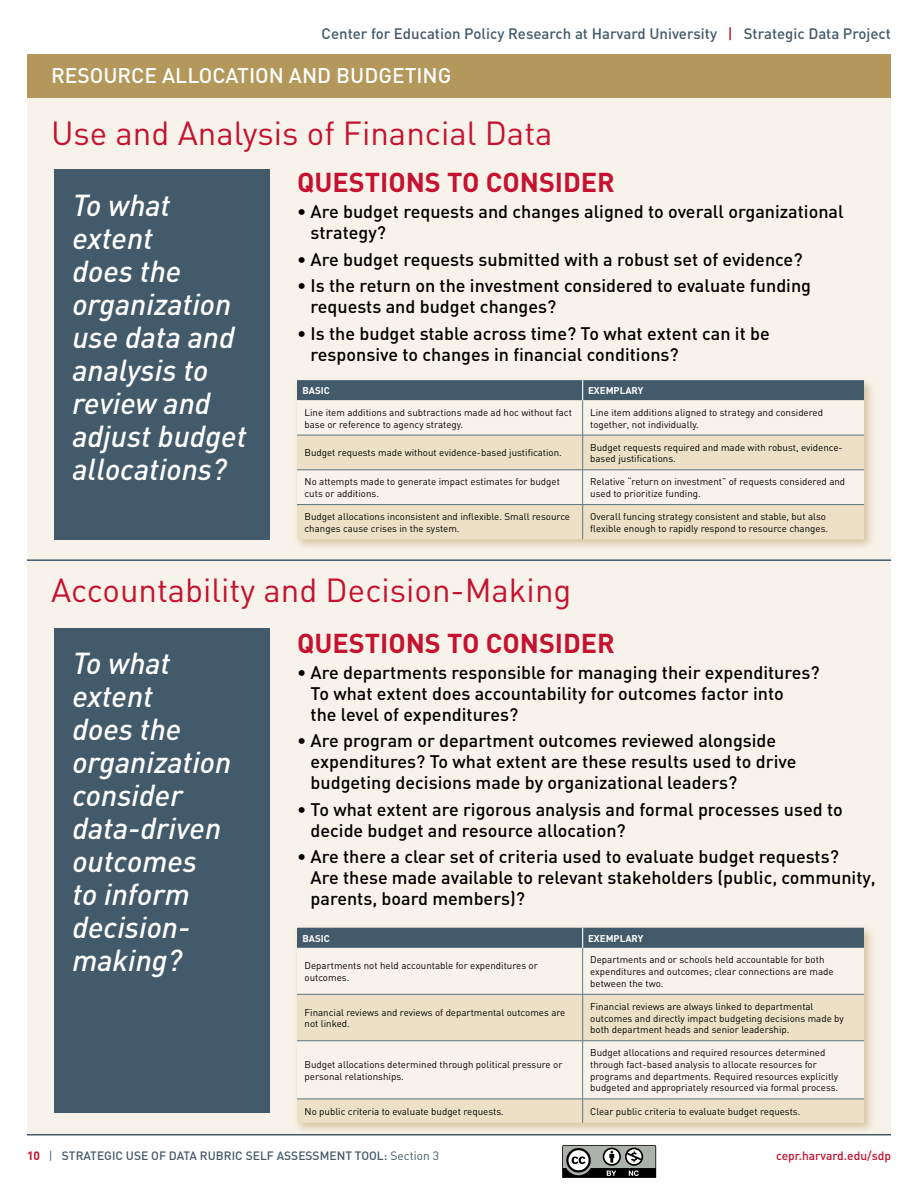
<style>
.page{position:relative;width:918px;height:1188px;background:#fff}
.page>*{position:absolute;margin:0;border:0;box-sizing:border-box;transform-origin:0 0}
.t1{font:33px "DIN";color:#c41230}
.t2{font:italic 500 30px/33px "DIN";color:#fff}
.t3{font:700 27px "DIN";color:#c41230}
.t4{font:500 21px "DIN";color:#fff}
.t5{font:500 18px/21px "DIN";color:#000}
.t6{font:500 15px "DIN";color:#425a69}
.t7{font:500 12px "DIN";color:#425a69}
.t8{font:500 12px "DIN";color:#c41230}
.t9{font:9.75px/11.7px "DIN";color:#000}
.t10{font:700 9.75px "DIN";color:#fff}
.s1{color:#c41230}
.s2{font-weight:700;color:#c41230}
.s3{font-weight:400}
</style>
<div class="page">
<svg style="left:562px;top:1145px;width:95px;height:33px;background:#727673"></svg>
<div style="left:27px;top:59px;width:864px;height:1076px;background:#f8f3ea"></div>
<div style="left:27px;top:54px;width:864px;height:43px;background:#b4975a"></div>
<hr style="left:27px;top:1134px;width:864px;height:2px;background:#425a69">
<hr style="left:27px;top:559px;width:864px;height:2px;background:#425a69">
<div style="left:54px;top:170px;width:216px;height:370px;background:#425a69"></div>
<div style="left:54px;top:628px;width:216px;height:484px;background:#425a69"></div>
<div style="left:292px;top:376px;width:584px;height:175px;background:#b4975a;opacity:.5"></div>
<svg style="left:297px;top:400px;width:567px;height:35px"></svg>
<svg style="left:297px;top:436px;width:567px;height:103px;fill:#ece0c6"></svg>
<hr style="left:582px;top:400px;width:1px;height:35px;background:#5f7685">
<hr style="left:297px;top:435px;width:286px;height:1px;background:#5f7685">
<hr style="left:583px;top:435px;width:281px;height:1px;background:#5f7685">
<hr style="left:582px;top:435px;width:1px;height:35px;background:#5f7685">
<hr style="left:582px;top:470px;width:1px;height:34px;background:#5f7685">
<hr style="left:582px;top:505px;width:1px;height:34px;background:#5f7685">
<hr style="left:297px;top:470px;width:286px;height:1px;background:#5f7685">
<hr style="left:583px;top:470px;width:281px;height:1px;background:#5f7685">
<hr style="left:297px;top:504px;width:286px;height:1px;background:#5f7685">
<hr style="left:583px;top:504px;width:281px;height:1px;background:#5f7685">
<div style="left:297px;top:380px;width:567px;height:20px;background:#425a69"></div>
<div style="left:292px;top:923px;width:584px;height:212px;background:#b4975a;opacity:.5"></div>
<svg style="left:297px;top:948px;width:567px;height:46px"></svg>
<svg style="left:297px;top:995px;width:567px;height:128px;fill:#ece0c6"></svg>
<hr style="left:582px;top:948px;width:1px;height:46px;background:#5f7685">
<hr style="left:297px;top:994px;width:286px;height:1px;background:#5f7685">
<hr style="left:583px;top:994px;width:281px;height:1px;background:#5f7685">
<hr style="left:582px;top:995px;width:1px;height:46px;background:#5f7685">
<hr style="left:297px;top:1041px;width:286px;height:1px;background:#5f7685">
<hr style="left:583px;top:1041px;width:281px;height:1px;background:#5f7685">
<hr style="left:582px;top:1041px;width:1px;height:58px;background:#5f7685">
<hr style="left:297px;top:1099px;width:286px;height:1px;background:#5f7685">
<hr style="left:583px;top:1099px;width:281px;height:1px;background:#5f7685">
<svg style="left:582px;top:1099px;width:1px;height:24px"></svg>
<div style="left:297px;top:928px;width:567px;height:20px;background:#425a69"></div>
<h3 class="t6" style="left:322px;top:24px;width:571px">Center for Education Policy Research at Harvard University <span class="s1">|</span> Strategic Data Project</h3>
<h3 class="t4" style="left:51px;top:62px;width:402px">RESOURCE ALLOCATION AND BUDGETING</h3>
<h1 class="t1" style="left:51px;top:113px;width:503px">Use and Analysis of Financial Data</h1>
<h2 class="t2" style="left:72px;top:188px;width:176px">To what extent<br>does the organization use data and analysis to review and adjust budget allocations?</h2>
<h3 class="t3" style="left:297px;top:165px;width:319px">QUESTIONS TO CONSIDER</h3>
<h3 class="t5" style="left:311px;top:201px;width:535px;text-indent:-14px">• Are budget requests and changes aligned to overall organizational strategy?</h3>
<h3 class="t5" style="left:297px;top:248px;width:507px">• Are budget requests submitted with a robust set of evidence?</h3>
<h3 class="t5" style="left:311px;top:275px;width:502px;text-indent:-14px">• Is the return on the investment considered to evaluate funding requests and budget changes?</h3>
<h3 class="t5" style="left:311px;top:322px;width:461px;text-indent:-14px">• Is the budget stable across time? To what extent can it be responsive to changes in financial conditions?</h3>
<p class="t10" style="left:302px;top:384px;width:29px">BASIC</p>
<p class="t10" style="left:588px;top:384px;width:57px">EXEMPLARY</p>
<p class="t9" style="left:305px;top:406px;width:269px">Line item additions and subtractions made ad hoc without fact base or reference to agency strategy.</p>
<p class="t9" style="left:590px;top:406px;width:234px">Line item additions aligned to strategy and considered together, not individually.</p>
<p class="t9" style="left:305px;top:447px;width:259px">Budget requests made without evidence-based justification.</p>
<p class="t9" style="left:590px;top:441px;width:254px">Budget requests required and made with robust, evidence&shy;based justifications.</p>
<p class="t9" style="left:305px;top:476px;width:257px">No attempts made to generate impact estimates for budget cuts or additions.</p>
<p class="t9" style="left:590px;top:476px;width:257px">Relative “return on investment” of requests considered and used to prioritize funding.</p>
<p class="t9" style="left:305px;top:511px;width:267px">Budget allocations inconsistent and inflexible. Small resource changes cause crises in the system.</p>
<p class="t9" style="left:590px;top:511px;width:239px">Overall funcing strategy consistent and stable, but also flexible enough to rapidly respond to resource changes.</p>
<h1 class="t1" style="left:51px;top:570px;width:522px">Accountability and Decision-Making</h1>
<h2 class="t2" style="left:72px;top:646px;width:161px">To what extent<br>does the organization consider data-driven outcomes<br>to inform decision&shy;making?</h2>
<h3 class="t3" style="left:297px;top:625px;width:319px">QUESTIONS TO CONSIDER</h3>
<h3 class="t5" style="left:311px;top:661px;width:511px;text-indent:-14px">• Are departments responsible for managing their expenditures?<br>To what extent does accountability for outcomes factor into<br>the level of expenditures?</h3>
<h3 class="t5" style="left:311px;top:730px;width:487px;text-indent:-14px">• Are program or department outcomes reviewed alongside expenditures? To what extent are these results used to drive budgeting decisions made by organizational leaders?</h3>
<h3 class="t5" style="left:311px;top:798px;width:534px;text-indent:-14px">• To what extent are rigorous analysis and formal processes used to decide budget and resource allocation?</h3>
<h3 class="t5" style="left:311px;top:846px;width:567px;text-indent:-14px">• Are there a clear set of criteria used to evaluate budget requests?<br>Are these made available to relevant stakeholders (public, community, parents, board members)?</h3>
<p class="t10" style="left:302px;top:932px;width:29px">BASIC</p>
<p class="t10" style="left:588px;top:932px;width:57px">EXEMPLARY</p>
<p class="t9" style="left:305px;top:960px;width:235px">Departments not held accountable for expenditures or outcomes.</p>
<p class="t9" style="left:590px;top:954px;width:245px">Departments and or schools held accountable for both expenditures and outcomes; clear connections are made between the two.</p>
<p class="t9" style="left:305px;top:1006px;width:262px">Financial reviews and reviews of departmental outcomes are not linked.</p>
<p class="t9" style="left:590px;top:1000px;width:255px">Financial reviews are always linked to departmental outcomes and directly impact budgeting decisions made by both department heads and senior leadership.</p>
<p class="t9" style="left:305px;top:1058px;width:259px">Budget allocations determined through political pressure or personal relationships.</p>
<p class="t9" style="left:590px;top:1047px;width:250px">Budget allocations and required resources determined through fact-based analysis to allocate resources for programs and departments. Required resources explicitly budgeted and appropriately resourced via formal process.</p>
<p class="t9" style="left:305px;top:1105px;width:201px">No public criteria to evaluate budget requests.</p>
<p class="t9" style="left:590px;top:1105px;width:212px">Clear public criteria to evaluate budget requests.</p>
<p class="t7" style="left:27px;top:1148px;width:414px"><span class="s2">10</span> <span class="s3">|</span> STRATEGIC USE OF DATA RUBRIC SELF ASSESSMENT TOOL: <span class="s3">Section 3</span></p>
<p class="t8" style="left:776px;top:1148px;width:116px">cepr.harvard.edu/sdp</p>
</div>
